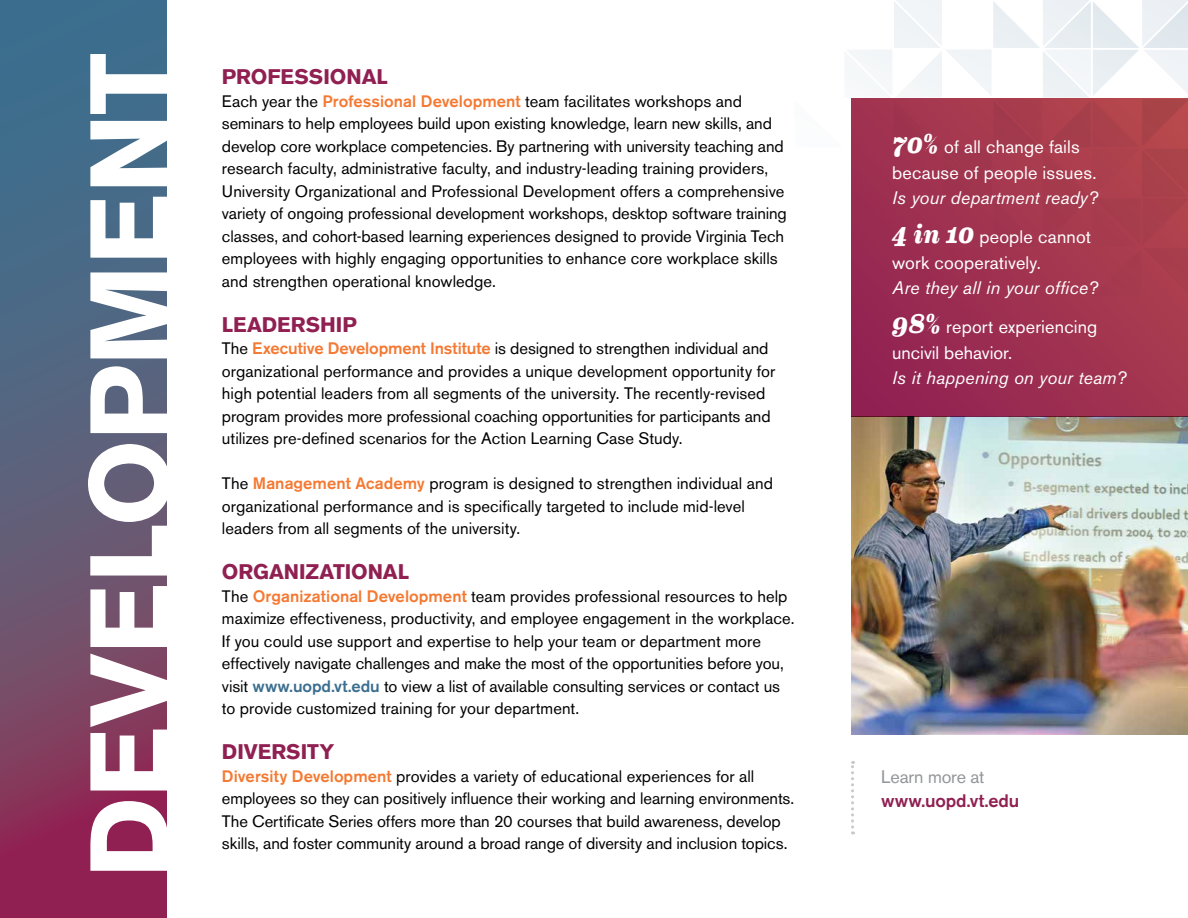
<style>
.page{position:relative;width:1188px;height:918px;background:#fff}
.page>*{position:absolute;margin:0;border:0;box-sizing:border-box;transform-origin:0 0}
.t1{font:700 110.25px "Akzidenz Grotesk BE";letter-spacing:-.005em;color:#fff}
.t2{font:700 21px "Akzidenz Grotesk BE";letter-spacing:-.005em;color:#902052}
.t3{font:italic 18px/39px "Akzidenz Grotesk BE";letter-spacing:.005em;color:#fff}
.t4{font:18px/25.5px "Akzidenz Grotesk BE";letter-spacing:.01em;color:#fff}
.t5{font:500 18px "Akzidenz Grotesk BE";letter-spacing:-.005em;color:#902052}
.t6{font:18px "Akzidenz Grotesk BE";letter-spacing:-.01em;color:#939598}
.t7{font:16.5px/22.5px "Akzidenz Grotesk BE";color:#000}
.s1{font-weight:500;color:#f47932}
.s2{font-weight:500;color:#3b6e8f}
.s3{font-family:"Eames Century Modern";font-weight:700;font-style:italic;font-size:27px}
.s4{font-family:"Eames Century Modern";font-weight:700;font-size:27px}
.s5{font-style:normal}
</style>
<div class="page">
<img style="left:851px;top:417px;width:337px;height:318px">
<svg style="left:0;top:0;width:167px;height:918px;background:#625575"></svg>
<svg style="left:845px;top:0;width:343px;height:99px"></svg>
<div style="left:851px;top:99px;width:337px;height:318px;background:linear-gradient(to right,#972852,#ac404d)"></div>
<svg style="left:851px;top:761px;width:3px;height:73px"></svg>
<h1 class="t1" style="left:66px;top:878px;width:827px;rotate:-90deg">DEVELOPMENT</h1>
<p class="t2" style="left:222px;top:65px;width:167px">PROFESSIONAL</p>
<p class="t7" style="left:222px;top:90px;width:566px">Each year the <span class="s1">Professional Development</span> team facilitates workshops and seminars to help employees build upon existing knowledge, learn new skills, and develop core workplace competencies. By partnering with university teaching and research faculty, administrative faculty, and industry-leading training providers, University Organizational and Professional Development offers a comprehensive variety of ongoing professional development workshops, desktop software training classes, and cohort-based learning experiences designed to provide Virginia Tech employees with highly engaging opportunities to enhance core workplace skills and strengthen operational knowledge.</p>
<p class="t2" style="left:222px;top:312px;width:137px">LEADERSHIP</p>
<p class="t7" style="left:222px;top:337px;width:555px">The <span class="s1">Executive Development Institute</span> is designed to strengthen individual and organizational performance and provides a unique development opportunity for high potential leaders from all segments of the university. The recently-revised program provides more professional coaching opportunities for participants and utilizes pre-defined scenarios for the Action Learning Case Study.</p>
<p class="t7" style="left:222px;top:472px;width:553px">The <span class="s1">Management Academy</span> program is designed to strengthen individual and organizational performance and is specifically targeted to include mid-level leaders from all segments of the university.</p>
<p class="t2" style="left:222px;top:560px;width:189px">ORGANIZATIONAL</p>
<p class="t7" style="left:222px;top:585px;width:574px">The <span class="s1">Organizational Development</span> team provides professional resources to help maximize effectiveness, productivity, and employee engagement in the workplace.<br>If you could use support and expertise to help your team or department more effectively navigate challenges and make the most of the opportunities before you, visit <span class="s2">www.uopd.vt.edu</span> to view a list of available consulting services or contact us to provide customized training for your department.</p>
<p class="t2" style="left:222px;top:740px;width:114px">DIVERSITY</p>
<p class="t7" style="left:222px;top:765px;width:574px"><span class="s1">Diversity Development</span> provides a variety of educational experiences for all employees so they can positively influence their working and learning environments.<br>The Certificate Series offers more than 20 courses that build awareness, develop</p>
<p class="t7" style="left:222px;top:832px;width:567px">skills, and foster community around a broad range of diversity and inclusion topics.</p>
<p class="t4" style="left:892px;top:134px;width:206px"><span class="s3">70%</span> of all change fails because of people issues.</p>
<p class="t3" style="left:892px;top:178px;width:207px">Is your department ready?<br><span class="s4">4 in 10</span> <span class="s5">people cannot</span></p>
<p class="t4" style="left:892px;top:250px;width:150px">work cooperatively.</p>
<p class="t3" style="left:892px;top:268px;width:207px">Are they all in your office?<br><span class="s4">98%</span> <span class="s5">report experiencing</span></p>
<p class="t4" style="left:892px;top:340px;width:121px">uncivil behavior.</p>
<p class="t3" style="left:892px;top:358px;width:235px">Is it happening on your team?</p>
<p class="t6" style="left:881px;top:766px;width:105px">Learn more at</p>
<p class="t5" style="left:881px;top:790px;width:140px">www.uopd.vt.edu</p>
</div>
